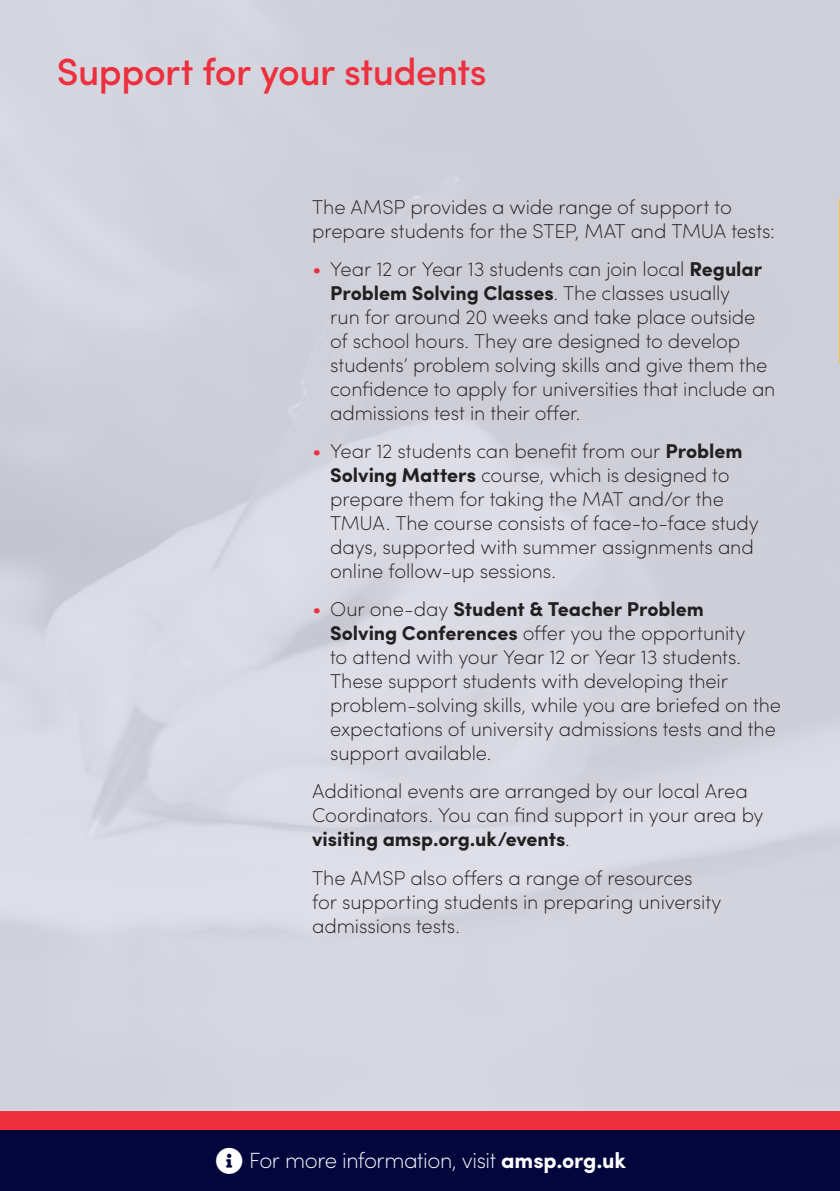
<style>
.page{position:relative;width:840px;height:1191px;background:#fff}
.page>*{position:absolute;margin:0;border:0;box-sizing:border-box;transform-origin:0 0}
.Title2{font:500 38px "Sofia Pro";letter-spacing:-.015em;color:#ee2f3e}
.Text{font:200 22px "Sofia Pro";letter-spacing:-.02em;color:#fff}
.Text-2{font:200 20px/24px "Sofia Pro";letter-spacing:-.005em;color:#231f20}
.s1{font-size:22px;color:#ee2f3e}
.s2{font-weight:700}
</style>
<div class="page">
<div style="left:0;top:1111px;width:839px;height:19px;background:#ee2f3e"></div>
<div style="left:0;top:1130px;width:839px;height:61px;background:#02063d"></div>
<hr style="left:839px;top:198px;width:1px;height:165px;background:#fdbe4c">
<p class="Title2" style="left:57px;top:44px;width:431px">Support for your students</p>
<p class="Text-2" style="left:312px;top:193px;width:464px">The AMSP provides a wide range of support to prepare students for the STEP, MAT and TMUA tests:</p>
<p class="Text-2" style="left:330px;top:256px;width:446px;text-indent:-18px"><span class="s1">•</span> Year 12 or Year 13 students can join local <span class="s2">Regular Problem Solving Classes</span>. The classes usually<br>run for around 20 weeks and take place outside of school hours. They are designed to develop students’ problem solving skills and give them the confidence to apply for universities that include an admissions test in their offer.</p>
<p class="Text-2" style="left:330px;top:438px;width:430px;text-indent:-18px"><span class="s1">•</span> Year 12 students can benefit from our <span class="s2">Problem Solving Matters</span> course, which is designed to prepare them for taking the MAT and/or the TMUA. The course consists of face-to-face study days, supported with summer assignments and online follow-up sessions.</p>
<p class="Text-2" style="left:330px;top:596px;width:452px;text-indent:-18px"><span class="s1">•</span> Our one-day <span class="s2">Student &amp; Teacher Problem<br>Solving Conferences</span> offer you the opportunity<br>to attend with your Year 12 or Year 13 students.<br>These support students with developing their problem-solving skills, while you are briefed on the expectations of university admissions tests and the support available.</p>
<p class="Text-2" style="left:312px;top:778px;width:452px">Additional events are arranged by our local Area<br>Coordinators. You can find support in your area by <span class="s2">visiting amsp.org.uk/events</span>.</p>
<p class="Text-2" style="left:312px;top:864px;width:411px">The AMSP also offers a range of resources for supporting students in preparing university admissions tests.</p>
<p class="Text" style="left:249px;top:1144px;width:378px">For more information, visit <span class="s2">amsp.org.uk</span></p>
</div>
